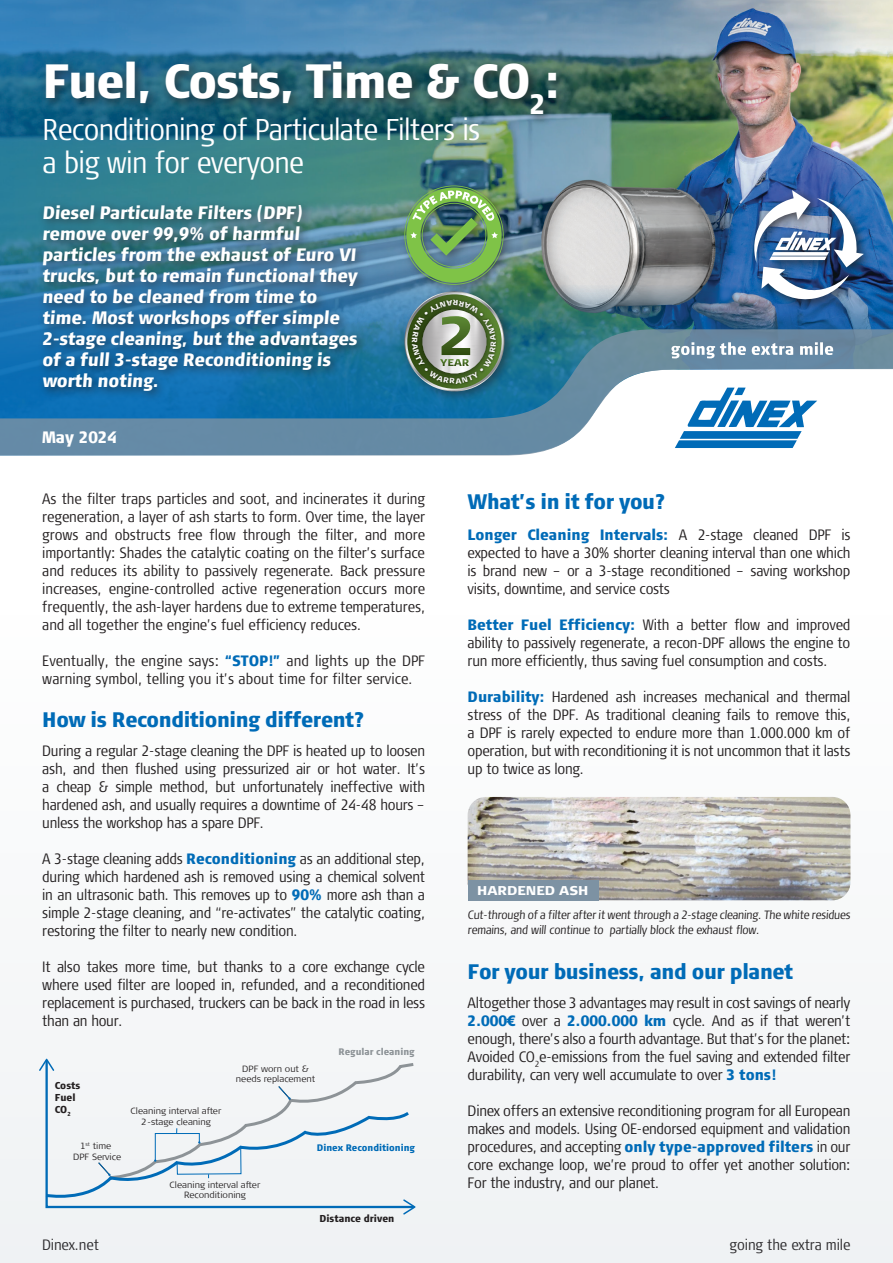
<style>
.page{position:relative;width:893px;height:1263px;background:#fff}
.page>*{position:absolute;margin:0;border:0;box-sizing:border-box;transform-origin:0 0}
.t1{font:900 48px "Signa Cond Column";letter-spacing:-.025em;color:#fff}
.t2{font:300 30px/33px "Signa Cond Column";letter-spacing:-.025em;color:#fff}
.Brødtekst{font:900 21px "Signa Cond Column";letter-spacing:-.02em;color:#006bb7}
.t3{font:900 18px/21px "Signa Cond Column";color:#fff}
.t4{font:900 16.5px "Signa Cond Column";color:#fff}
.t5{font:300 15px/18px "Signa Cond Column";letter-spacing:-.02em;color:#231f20;text-align:justify}
.t6{font:300 15px/18px "Signa Cond Column";color:#231f20}
.t7{font:900 12.75px "Signa Column";color:#fff}
.t8{font:300 12px/15px "Signa Cond Column";color:#231f20}
.t9{font:900 10.05px/12px "Signa Cond Column";color:#231f20}
.t10{font:900 9.45px "Signa Cond Column";color:#006bb7}
.t11{font:900 9.45px "Signa Cond Column";color:#8d9397}
.t12{font:300 9px/10.8px "Signa Column";color:#231f20;text-align:center}
.s1{font-weight:900;color:#006bb7}
</style>
<div class="page">
<img style="left:0;top:0;width:893px;height:285px">
<img style="left:0;top:285px;width:893px;height:44px">
<svg style="left:0;top:329px;width:893px;height:126px"></svg>
<svg style="left:671px;top:342px;width:162px;height:16px"></svg>
<div style="left:37px;top:200px;width:332px;height:203px;background:#231f20;opacity:.65"></div>
<div style="left:40px;top:56px;width:528px;height:70px;background:#231f20;opacity:.65"></div>
<svg style="left:675px;top:388px;width:142px;height:60px"></svg>
<div style="left:0;top:598px;width:893px;height:665px;background:#f7f8f9"></div>
<img style="left:468px;top:797px;width:382px;height:103px">
<div style="left:468px;top:880px;width:130px;height:20px;background:#7d92a3"></div>
<svg style="left:39px;top:1059px;width:377px;height:155px"></svg>
<img style="left:389px;top:277px;width:130px;height:130px">
<img style="left:409px;top:297px;width:90px;height:89px">
<div style="left:748px;top:185px;width:126px;height:126px;background:#231f20;opacity:.75"></div>
<img style="left:750px;top:190px;width:114px;height:114px">
<div style="left:399px;top:180px;width:117px;height:117px;background:#231f20;opacity:.5"></div>
<img style="left:404px;top:185px;width:100px;height:100px">
<svg style="left:412px;top:300px;width:84px;height:84px;background:#718565"></svg>
<p class="t1" style="left:43px;top:51px;width:520px">Fuel, Costs, Time &amp; CO<sub>2</sub>:</p>
<p class="t2" style="left:43px;top:113px;width:439px">Reconditioning of Particulate Filters is a big win for everyone</p>
<p class="t3" style="left:42px;top:202px;width:319px">Diesel Particulate Filters (DPF) remove over 99,9% of harmful particles from the exhaust of Euro VI trucks, but to remain functional they need to be cleaned from time to time. Most workshops offer simple<br>2-stage cleaning, but the advantages of a full 3-stage Reconditioning is worth noting.</p>
<p class="t4" style="left:42px;top:427px;width:77px">May 2024</p>
<p class="t5" style="left:42px;top:490px;width:384px">As the filter traps particles and soot, and incinerates it during regeneration, a layer of ash starts to form. Over time, the layer grows and obstructs free flow through the filter, and more importantly: Shades the catalytic coating on the filter’s surface and reduces its ability to passively regenerate. Back pressure increases, engine-controlled active regeneration occurs more frequently, the ash-layer hardens due to extreme temperatures, and all together the engine’s fuel efficiency reduces.</p>
<p class="t6" style="left:42px;top:652px;width:384px">Eventually, the engine says: <span class="s1">“STOP!”</span> and lights up the DPF warning symbol, telling you it’s about time for filter service.</p>
<p class="Brødtekst" style="left:42px;top:707px;width:324px">How is Reconditioning different?</p>
<p class="t5" style="left:42px;top:742px;width:384px">During a regular 2-stage cleaning the DPF is heated up to loosen ash, and then flushed using pressurized air or hot water. It’s a cheap &amp; simple method, but unfortunately ineffective with hardened ash, and usually requires a downtime of 24-48 hours – unless the workshop has a spare DPF.</p>
<p class="t5" style="left:42px;top:850px;width:384px">A 3-stage cleaning adds <span class="s1">Reconditioning</span> as an additional step, during which hardened ash is removed using a chemical solvent in an ultrasonic bath. This removes up to <span class="s1">90%</span> more ash than a simple 2-stage cleaning, and “re-activates” the catalytic coating, restoring the filter to nearly new condition.</p>
<p class="t5" style="left:42px;top:958px;width:384px">It also takes more time, but thanks to a core exchange cycle where used filter are looped in, refunded, and a reconditioned replacement is purchased, truckers can be back in the road in less than an hour.</p>
<p class="t9" style="left:55px;top:1079px;width:27px">Costs<br>Fuel<br>CO<sub>2</sub></p>
<p class="t12" style="left:73px;top:1140px;width:50px">1<sup>st</sup> time<br>DPF Service</p>
<p class="t12" style="left:131px;top:1105px;width:92px">Cleaning interval after<br>2-stage cleaning</p>
<p class="t12" style="left:236px;top:1063px;width:81px">DPF worn out &amp; needs replacement</p>
<p class="t11" style="left:338px;top:1045px;width:78px">Regular cleaning</p>
<p class="t10" style="left:317px;top:1142px;width:100px">Dinex Reconditioning</p>
<p class="t12" style="left:170px;top:1179px;width:92px">Cleaning interval after<br>Reconditioning</p>
<p class="t9" style="left:319px;top:1212px;width:77px">Distance driven</p>
<p class="Brødtekst" style="left:468px;top:488px;width:200px">What’s in it for you?</p>
<p class="t5" style="left:468px;top:526px;width:384px"><span class="s1">Longer Cleaning Intervals:</span> A 2-stage cleaned DPF is expected to have a 30% shorter cleaning interval than one which is brand new – or a 3-stage reconditioned – saving workshop visits, downtime, and service costs</p>
<p class="t5" style="left:468px;top:616px;width:384px"><span class="s1">Better Fuel Efficiency:</span> With a better flow and improved ability to passively regenerate, a recon-DPF allows the engine to run more efficiently, thus saving fuel consumption and costs.</p>
<p class="t5" style="left:468px;top:688px;width:384px"><span class="s1">Durability:</span> Hardened ash increases mechanical and thermal stress of the DPF. As traditional cleaning fails to remove this, a DPF is rarely expected to endure more than 1.000.000 km of operation, but with reconditioning it is not uncommon that it lasts up to twice as long.</p>
<p class="t7" style="left:477px;top:882px;width:113px">HARDENED ASH</p>
<p class="t8" style="left:468px;top:908px;width:385px">Cut-through of a filter after it went through a 2-stage cleaning. The white residues remains, and will continue to partially block the exhaust flow.</p>
<p class="Brødtekst" style="left:468px;top:959px;width:327px">For your business, and our planet</p>
<p class="t5" style="left:468px;top:994px;width:384px">Altogether those 3 advantages may result in cost savings of nearly <span class="s1">2.000€</span> over a <span class="s1">2.000.000 km</span> cycle. And as if that weren’t enough, there’s also a fourth advantage. But that’s for the planet:<br>Avoided CO<sub>2</sub>e-emissions from the fuel saving and extended filter durability, can very well accumulate to over <span class="s1">3 tons!</span></p>
<p class="t5" style="left:468px;top:1102px;width:384px">Dinex offers an extensive reconditioning program for all European makes and models. Using OE-endorsed equipment and validation procedures, and accepting <span class="s1">only type-approved filters</span> in our core exchange loop, we’re proud to offer yet another solution:<br>For the industry, and our planet.</p>
<p class="t5" style="left:42px;top:1228px;width:59px">Dinex.net</p>
<p class="t5" style="left:730px;top:1228px;width:122px">going the extra mile</p>
<p class="t5" style="left:42px;top:1236px;width:59px">Dinex.net</p>
<p class="t5" style="left:730px;top:1236px;width:122px">going the extra mile</p>
</div>
